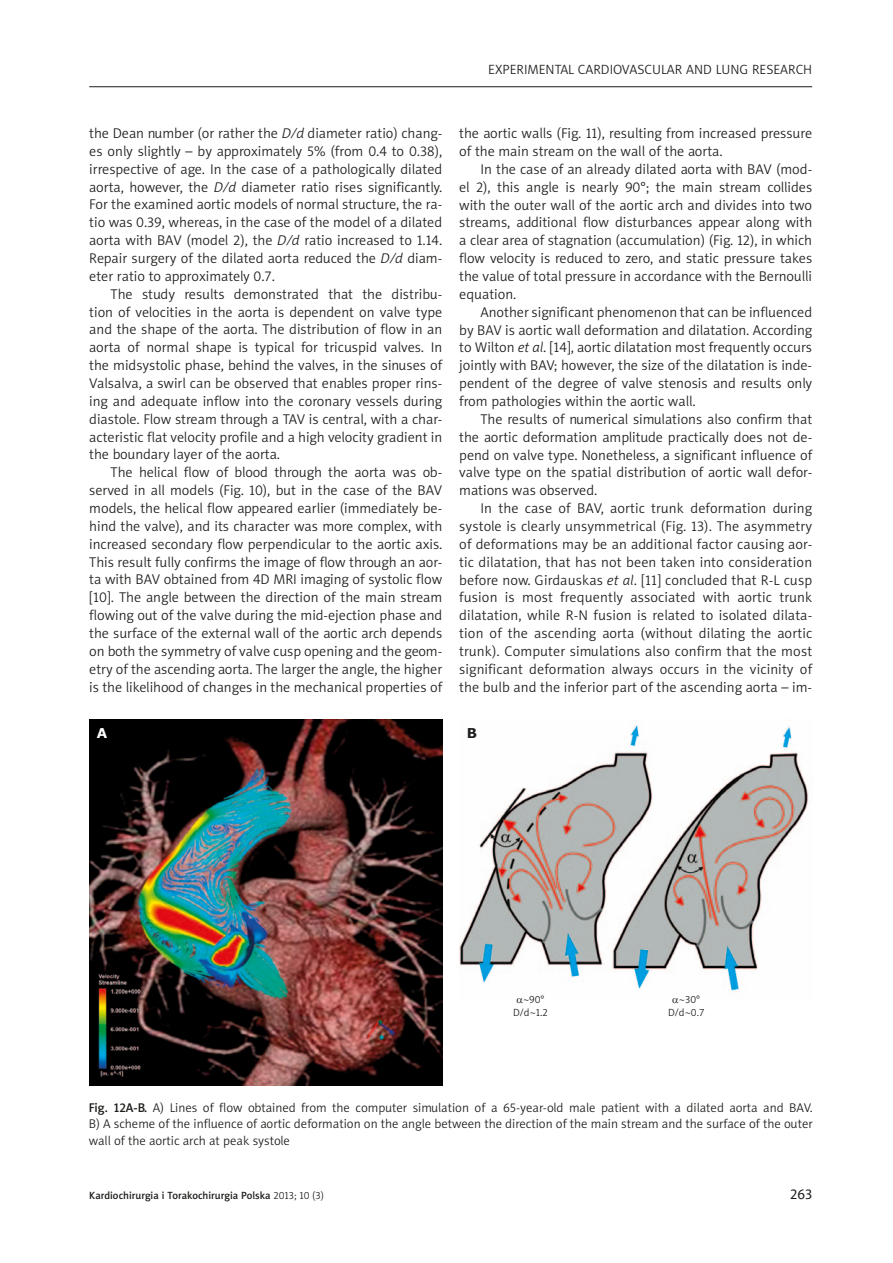
<style>
.page{position:relative;width:893px;height:1263px;background:#fff}
.page>*{position:absolute;margin:0;border:0;box-sizing:border-box;transform-origin:0 0}
.t1{font:14.25px/17.9px "Naomi Sans EFNTT Light";color:#1d1d1b;text-align:justify}
.t2{font:14.25px "Naomi Sans EFNTT";color:#1d1d1b}
.t3{font:13.5px "Naomi Sans EFNTT Light";color:#1d1d1b}
.t4{font:700 13.5px "Verdana";color:#fff}
.t5{font:700 13.5px "Verdana";color:#1d1d1b}
.t6{font:12.75px/16.5px "Naomi Sans EFNTT Light";color:#1d1d1b;text-align:justify}
.t7{font:10.5px "Naomi Sans EFNTT Medium";color:#1d1d1b}
.t8{font:10.5px/13.5px "Naomi Sans EFNTT Light";color:#1d1d1b}
.s1{font-style:italic}
.s2{font-family:"Naomi Sans EFNTT Medium"}
.s3{font-family:"Naomi Sans EFNTT Light"}
</style>
<div class="page">
<hr style="left:89px;top:86px;width:723px;height:1px;background:#1d1d1b">
<img style="left:89px;top:720px;width:353px;height:365px">
<img style="left:459px;top:725px;width:350px;height:266px">
<p class="t3" style="left:488px;top:61px;width:325px">EXPERIMENTAL CARDIOVASCULAR AND LUNG RESEARCH</p>
<p class="t1" style="left:89px;top:124px;width:354px">the Dean number (or rather the <span class="s1">D/d</span> diameter ratio) chang&shy;es only slightly – by approximately 5% (from 0.4 to 0.38), irrespective of age. In the case of a pathologically dilated aorta, however, the <span class="s1">D/d</span> diameter ratio rises significantly.<br>For the examined aortic models of normal structure, the ra&shy;tio was 0.39, whereas, in the case of the model of a dilated aorta with BAV (model 2), the <span class="s1">D/d</span> ratio increased to 1.14.<br>Repair surgery of the dilated aorta reduced the <span class="s1">D/d</span> diam&shy;eter ratio to approximately 0.7.</p>
<p class="t1" style="left:89px;top:285px;width:354px;text-indent:21px">The study results demonstrated that the distribu&shy;tion of velocities in the aorta is dependent on valve type and the shape of the aorta. The distribution of flow in an aorta of normal shape is typical for tricuspid valves. In the midsystolic phase, behind the valves, in the sinuses of Valsalva, a swirl can be observed that enables proper rins&shy;ing and adequate inflow into the coronary vessels during diastole. Flow stream through a TAV is central, with a char&shy;acteristic flat velocity profile and a high velocity gradient in the boundary layer of the aorta.</p>
<p class="t1" style="left:89px;top:463px;width:354px;text-indent:21px">The helical flow of blood through the aorta was ob&shy;served in all models (Fig. 10), but in the case of the BAV models, the helical flow appeared earlier (immediately be&shy;hind the valve), and its character was more complex, with increased secondary flow perpendicular to the aortic axis.<br>This result fully confirms the image of flow through an aor&shy;ta with BAV obtained from 4D MRI imaging of systolic flow [10]. The angle between the direction of the main stream flowing out of the valve during the mid-ejection phase and the surface of the external wall of the aortic arch depends on both the symmetry of valve cusp opening and the geom&shy;etry of the ascending aorta. The larger the angle, the higher is the likelihood of changes in the mechanical properties of</p>
<p class="t1" style="left:459px;top:124px;width:354px">the aortic walls (Fig. 11), resulting from increased pressure of the main stream on the wall of the aorta.</p>
<p class="t1" style="left:459px;top:160px;width:354px;text-indent:21px">In the case of an already dilated aorta with BAV (mod&shy;el 2), this angle is nearly 90°; the main stream collides with the outer wall of the aortic arch and divides into two streams, additional flow disturbances appear along with a clear area of stagnation (accumulation) (Fig. 12), in which flow velocity is reduced to zero, and static pressure takes the value of total pressure in accordance with the Bernoulli equation.</p>
<p class="t1" style="left:459px;top:303px;width:354px;text-indent:21px">Another significant phenomenon that can be influenced by BAV is aortic wall deformation and dilatation. According to Wilton <span class="s1">et al</span>. [14], aortic dilatation most frequently occurs jointly with BAV; however, the size of the dilatation is inde&shy;pendent of the degree of valve stenosis and results only from pathologies within the aortic wall.</p>
<p class="t1" style="left:459px;top:410px;width:354px;text-indent:21px">The results of numerical simulations also confirm that the aortic deformation amplitude practically does not de&shy;pend on valve type. Nonetheless, a significant influence of valve type on the spatial distribution of aortic wall defor&shy;mations was observed.</p>
<p class="t1" style="left:459px;top:499px;width:354px;text-indent:21px">In the case of BAV, aortic trunk deformation during systole is clearly unsymmetrical (Fig. 13). The asymmetry of deformations may be an additional factor causing aor&shy;tic dilatation, that has not been taken into consideration before now. Girdauskas <span class="s1">et al</span>. [11] concluded that R-L cusp fusion is most frequently associated with aortic trunk dilatation, while R-N fusion is related to isolated dilata&shy;tion of the ascending aorta (without dilating the aortic trunk). Computer simulations also confirm that the most significant deformation always occurs in the vicinity of the bulb and the inferior part of the ascending aorta – im-</p>
<p class="t4" style="left:97px;top:723px;width:12px">A</p>
<p class="t5" style="left:467px;top:723px;width:12px">B</p>
<p class="t8" style="left:513px;top:992px;width:36px;text-indent:10px">~90°<br>D/d~1.2</p>
<p class="t8" style="left:668px;top:992px;width:38px;text-indent:11px">~30°<br>D/d~0.7</p>
<p class="t6" style="left:89px;top:1099px;width:725px"><span class="s2">Fig. 12A-B.</span> A) Lines of flow obtained from the computer simulation of a 65-year-old male patient with a dilated aorta and BAV.<br>B) A scheme of the influence of aortic deformation on the angle between the direction of the main stream and the surface of the outer wall of the aortic arch at peak systole</p>
<p class="t7" style="left:89px;top:1189px;width:236px">Kardiochirurgia i Torakochirurgia Polska <span class="s3">2013; 10 (3)</span></p>
<p class="t2" style="left:790px;top:1185px;width:24px">263</p>
</div>
